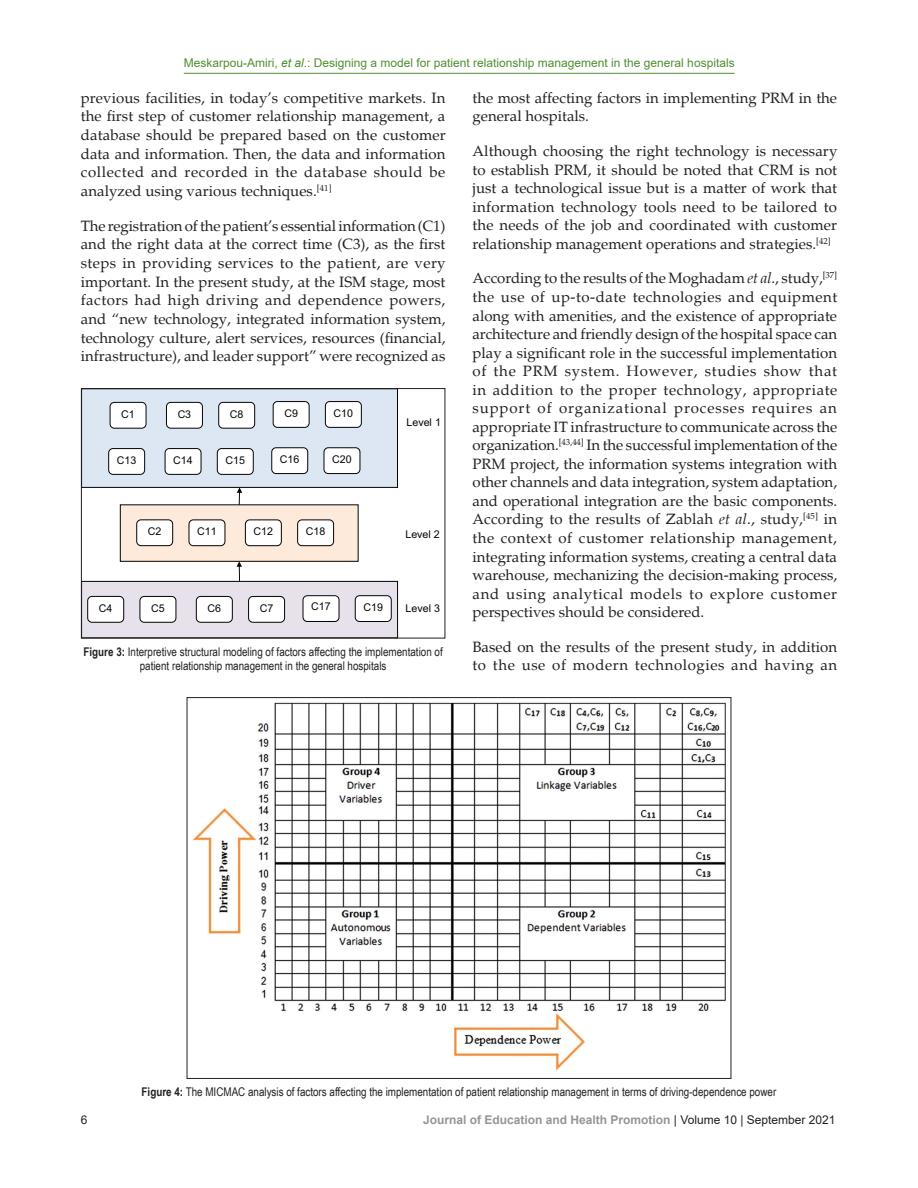
<style>
.page{position:relative;width:918px;height:1188px;background:#fff}
.page>*{position:absolute;margin:0;border:0;box-sizing:border-box;transform-origin:0 0}
.TX{font:15px/18.6px "Palatino";color:#231f20;text-align:justify}
.FGC{font:12px/14.4px "Arial Narrow";color:#231f20;text-align:center}
.t1{font:12px "Arial";color:#509030}
.t2{font:700 12px "Arial";color:#939598}
.t3{font:12px "Arial";color:#231f20}
.t4{font:10.65px "Arial";color:#050504}
.s1{font-style:italic}
.s2{font-weight:700}
.s3{font-weight:400;color:#231f20}
</style>
<div class="page">
<hr style="left:184px;top:73px;width:551px;height:1px;background:#509030">
<img style="left:193px;top:702px;width:533px;height:369px">
<div style="left:82px;top:581px;width:316px;height:57px;background:#e7e1ec"></div>
<div style="left:81px;top:581px;width:317px;height:57px;border:1px solid #050504"></div>
<div style="left:88px;top:596px;width:36px;height:26px;background:#fff;border-radius:4px"></div>
<div style="left:87px;top:596px;width:37px;height:27px;border:1px solid #050504;border-radius:4px"></div>
<div style="left:140px;top:596px;width:36px;height:26px;background:#fff;border-radius:4px"></div>
<div style="left:140px;top:596px;width:36px;height:27px;border:1px solid #050504;border-radius:4px"></div>
<div style="left:196px;top:596px;width:36px;height:26px;background:#fff;border-radius:4px"></div>
<div style="left:196px;top:596px;width:37px;height:27px;border:1px solid #050504;border-radius:4px"></div>
<div style="left:249px;top:596px;width:36px;height:26px;background:#fff;border-radius:4px"></div>
<div style="left:248px;top:596px;width:37px;height:27px;border:1px solid #050504;border-radius:4px"></div>
<div style="left:303px;top:595px;width:36px;height:26px;background:#fff;border-radius:4px"></div>
<div style="left:303px;top:595px;width:36px;height:27px;border:1px solid #050504;border-radius:4px"></div>
<div style="left:355px;top:596px;width:36px;height:26px;background:#fff;border-radius:4px"></div>
<div style="left:355px;top:595px;width:37px;height:27px;border:1px solid #050504;border-radius:4px"></div>
<div style="left:120px;top:505px;width:238px;height:56px;background:#fdeada"></div>
<div style="left:120px;top:504px;width:239px;height:58px;border:1px solid #050504"></div>
<div style="left:137px;top:520px;width:36px;height:26px;background:#fff;border-radius:4px"></div>
<div style="left:136px;top:519px;width:37px;height:27px;border:1px solid #050504;border-radius:4px"></div>
<div style="left:189px;top:520px;width:36px;height:26px;background:#fff;border-radius:4px"></div>
<div style="left:189px;top:520px;width:36px;height:26px;border:1px solid #050504;border-radius:4px"></div>
<div style="left:245px;top:520px;width:36px;height:26px;background:#fff;border-radius:4px"></div>
<div style="left:245px;top:520px;width:37px;height:26px;border:1px solid #050504;border-radius:4px"></div>
<div style="left:298px;top:520px;width:36px;height:26px;background:#fff;border-radius:4px"></div>
<div style="left:297px;top:520px;width:37px;height:26px;border:1px solid #050504;border-radius:4px"></div>
<div style="left:82px;top:389px;width:316px;height:98px;background:#dce7f3"></div>
<div style="left:81px;top:388px;width:317px;height:100px;border:1px solid #050504"></div>
<div style="left:110px;top:402px;width:36px;height:26px;background:#fff;border-radius:4px"></div>
<div style="left:110px;top:402px;width:36px;height:27px;border:1px solid #050504;border-radius:4px"></div>
<div style="left:166px;top:402px;width:36px;height:26px;background:#fff;border-radius:4px"></div>
<div style="left:166px;top:402px;width:37px;height:27px;border:1px solid #050504;border-radius:4px"></div>
<div style="left:219px;top:402px;width:36px;height:26px;background:#fff;border-radius:4px"></div>
<div style="left:218px;top:402px;width:37px;height:27px;border:1px solid #050504;border-radius:4px"></div>
<div style="left:273px;top:402px;width:36px;height:25px;background:#fff;border-radius:4px"></div>
<div style="left:273px;top:401px;width:37px;height:27px;border:1px solid #050504;border-radius:4px"></div>
<div style="left:325px;top:402px;width:36px;height:25px;background:#fff;border-radius:4px"></div>
<div style="left:325px;top:401px;width:37px;height:27px;border:1px solid #050504;border-radius:4px"></div>
<div style="left:109px;top:449px;width:36px;height:25px;background:#fff;border-radius:4px"></div>
<div style="left:108px;top:448px;width:37px;height:27px;border:1px solid #050504;border-radius:4px"></div>
<div style="left:165px;top:449px;width:36px;height:25px;background:#fff;border-radius:4px"></div>
<div style="left:165px;top:448px;width:36px;height:27px;border:1px solid #050504;border-radius:4px"></div>
<div style="left:217px;top:449px;width:36px;height:25px;background:#fff;border-radius:4px"></div>
<div style="left:217px;top:448px;width:37px;height:27px;border:1px solid #050504;border-radius:4px"></div>
<div style="left:272px;top:448px;width:36px;height:26px;background:#fff;border-radius:4px"></div>
<div style="left:271px;top:447px;width:37px;height:27px;border:1px solid #050504;border-radius:4px"></div>
<div style="left:324px;top:448px;width:36px;height:26px;background:#fff;border-radius:4px"></div>
<div style="left:324px;top:447px;width:36px;height:27px;border:1px solid #050504;border-radius:4px"></div>
<svg style="left:237px;top:561px;width:5px;height:20px"></svg>
<svg style="left:237px;top:487px;width:5px;height:18px"></svg>
<div style="left:81px;top:388px;width:364px;height:250px;border:1px solid #231f20"></div>
<p class="t1" style="left:184px;top:55px;width:552px">Meskarpou-Amiri, <span class="s1">et al</span>.: Designing a model for patient relationship management in the general hospitals</p>
<p class="TX" style="left:81px;top:89px;width:366px">previous facilities, in today’s competitive markets. In the first step of customer relationship management, a database should be prepared based on the customer data and information. Then, the data and information collected and recorded in the database should be analyzed using various techniques.<sup>[41]</sup></p>
<p class="TX" style="left:81px;top:217px;width:366px">The registration of the patient’s essential information (C1) and the right data at the correct time (C3), as the first steps in providing services to the patient, are very important. In the present study, at the ISM stage, most factors had high driving and dependence powers, and “new technology, integrated information system, technology culture, alert services, resources (financial, infrastructure), and leader support” were recognized as</p>
<p class="t4" style="left:121px;top:407px;width:15px">C1</p>
<p class="t4" style="left:178px;top:407px;width:15px">C3</p>
<p class="t4" style="left:230px;top:407px;width:15px">C8</p>
<p class="t4" style="left:284px;top:406px;width:15px">C9</p>
<p class="t4" style="left:334px;top:406px;width:21px">C10</p>
<p class="t4" style="left:117px;top:453px;width:21px">C13</p>
<p class="t4" style="left:173px;top:453px;width:21px">C14</p>
<p class="t4" style="left:226px;top:453px;width:21px">C15</p>
<p class="t4" style="left:280px;top:452px;width:21px">C16</p>
<p class="t4" style="left:332px;top:452px;width:21px">C20</p>
<p class="t4" style="left:148px;top:524px;width:15px">C2</p>
<p class="t4" style="left:197px;top:524px;width:21px">C11</p>
<p class="t4" style="left:254px;top:524px;width:21px">C12</p>
<p class="t4" style="left:306px;top:524px;width:21px">C18</p>
<p class="t4" style="left:406px;top:415px;width:36px">Level 1</p>
<p class="t4" style="left:405px;top:527px;width:36px">Level 2</p>
<p class="t4" style="left:99px;top:601px;width:15px">C4</p>
<p class="t4" style="left:151px;top:601px;width:15px">C5</p>
<p class="t4" style="left:208px;top:601px;width:15px">C6</p>
<p class="t4" style="left:260px;top:601px;width:15px">C7</p>
<p class="t4" style="left:311px;top:599px;width:21px">C17</p>
<p class="t4" style="left:363px;top:600px;width:21px">C19</p>
<p class="t4" style="left:406px;top:601px;width:36px">Level 3</p>
<p class="FGC" style="left:84px;top:644px;width:361px"><span class="s2">Figure 3:</span> Interpretive structural modeling of factors affecting the implementation of patient relationship management in the general hospitals</p>
<p class="TX" style="left:472px;top:89px;width:366px">the most affecting factors in implementing PRM in the general hospitals.</p>
<p class="TX" style="left:472px;top:142px;width:366px">Although choosing the right technology is necessary to establish PRM, it should be noted that CRM is not just a technological issue but is a matter of work that information technology tools need to be tailored to the needs of the job and coordinated with customer relationship management operations and strategies.<sup>[42]</sup></p>
<p class="TX" style="left:472px;top:269px;width:366px">According to the results of the Moghadam <span class="s1">et al</span>., study,<sup>[37] </sup>the use of up‑to‑date technologies and equipment along with amenities, and the existence of appropriate architecture and friendly design of the hospital space can play a significant role in the successful implementation of the PRM system. However, studies show that in addition to the proper technology, appropriate support of organizational processes requires an appropriate IT infrastructure to communicate across the organization.<sup>[43,44]</sup> In the successful implementation of the PRM project, the information systems integration with other channels and data integration, system adaptation, and operational integration are the basic components.<br>According to the results of Zablah <span class="s1">et al</span>., study,<sup>[45]</sup> in the context of customer relationship management, integrating information systems, creating a central data warehouse, mechanizing the decision‑making process, and using analytical models to explore customer perspectives should be considered.</p>
<p class="TX" style="left:472px;top:638px;width:366px">Based on the results of the present study, in addition to the use of modern technologies and having an</p>
<p class="FGC" style="left:142px;top:1085px;width:636px"><span class="s2">Figure 4:</span> The MICMAC analysis of factors affecting the implementation of patient relationship management in terms of driving‑dependence power</p>
<p class="t3" style="left:81px;top:1111px;width:8px">6</p>
<p class="t2" style="left:423px;top:1111px;width:414px">Journal of Education and Health Promotion <span class="s3">| Volume 10 | September 2021</span></p>
</div>
